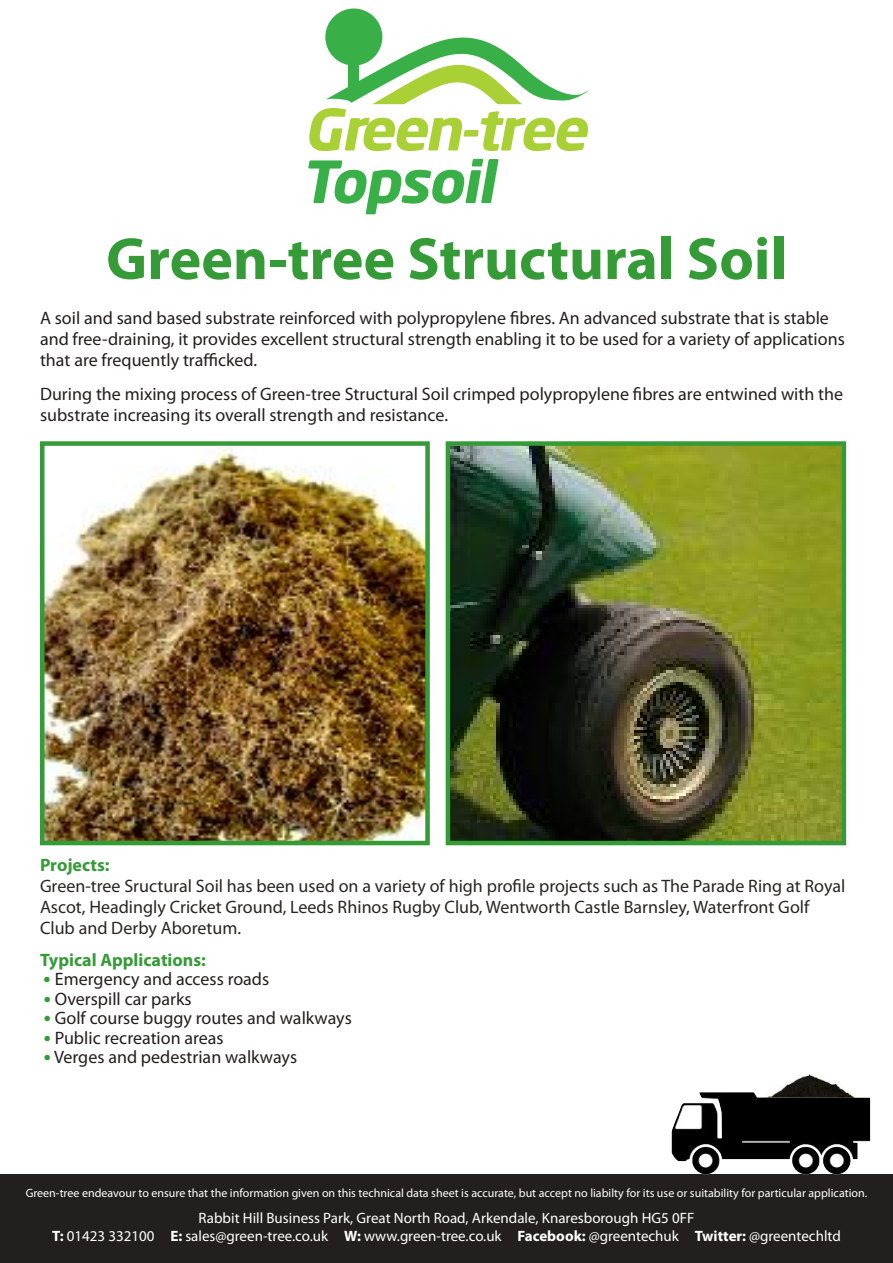
<style>
.page{position:relative;width:893px;height:1263px;background:#fff}
.page>*{position:absolute;margin:0;border:0;box-sizing:border-box;transform-origin:0 0}
.t1{font:700 60px "Myriad Pro";color:#359b37}
.t2{font:italic 700 57.45px "Neo Sans";color:#38af47;scale:1.07 1}
.t3{font:italic 700 56.55px "Neo Sans";color:#a9d035;scale:1.07 1}
.t4{font:18px/21px "Myriad Pro";color:#241f1f}
.t5{font:18px/21px "Myriad Pro";color:#282624}
.t6{font:700 18px "Myriad Pro";color:#359b37}
.t7{font:15px/18px "Myriad Pro";color:#fff;text-align:center}
.t8{font:12px "Myriad Pro";color:#fff}
.s1{font-weight:700;font-size:21px;color:#359b37}
.s2{font-weight:700}
</style>
<div class="page">
<div style="left:0;top:1174px;width:893px;height:89px;background:#241f1f"></div>
<img style="left:778px;top:1074px;width:68px;height:18px">
<img style="left:672px;top:1092px;width:198px;height:82px">
<svg style="left:326px;top:25px;width:264px;height:79px"></svg>
<div style="left:325px;top:9px;width:57px;height:57px;background:#38af47;border-radius:50%"></div>
<div style="left:349px;top:58px;width:10px;height:33px;background:#38af47"></div>
<img style="left:45px;top:447px;width:380px;height:393px">
<div style="left:40px;top:441px;width:390px;height:404px;border:4px solid #359b37"></div>
<img style="left:451px;top:446px;width:390px;height:394px">
<div style="left:446px;top:441px;width:400px;height:404px;border:4px solid #359b37"></div>
<h3 class="t3" style="left:303px;top:107px;width:276px">Green-tree</h3>
<h2 class="t2" style="left:301px;top:159px;width:192px">Topsoil</h2>
<h1 class="t1" style="left:106px;top:236px;width:682px">Green-tree Structural Soil</h1>
<p class="t4" style="left:40px;top:309px;width:806px">A soil and sand based substrate reinforced with polypropylene fibres. An advanced substrate that is stable and free-draining, it provides excellent structural strength enabling it to be used for a variety of applications that are frequently trafficked.</p>
<p class="t4" style="left:40px;top:385px;width:805px">During the mixing process of Green-tree Structural Soil crimped polypropylene fibres are entwined with the substrate increasing its overall strength and resistance.</p>
<p class="t6" style="left:40px;top:858px;width:71px">Projects:</p>
<p class="t5" style="left:40px;top:876px;width:807px">Green-tree Sructural Soil has been used on a variety of high profile projects such as The Parade Ring at Royal<br>Ascot, Headingly Cricket Ground, Leeds Rhinos Rugby Club, Wentworth Castle Barnsley, Waterfront Golf<br>Club and Derby Aboretum.</p>
<p class="t6" style="left:40px;top:953px;width:167px">Typical Applications:</p>
<p class="t4" style="left:44px;top:970px;width:227px"><span class="s1">•</span> Emergency and access roads</p>
<p class="t4" style="left:44px;top:990px;width:149px"><span class="s1">•</span> Overspill car parks</p>
<p class="t4" style="left:44px;top:1009px;width:309px"><span class="s1">•</span> Golf course buggy routes and walkways</p>
<p class="t4" style="left:44px;top:1029px;width:181px"><span class="s1">•</span> Public recreation areas</p>
<p class="t4" style="left:44px;top:1048px;width:255px"><span class="s1">•</span> Verges and pedestrian walkways</p>
<p class="t8" style="left:26px;top:1188px;width:843px">Green-tree endeavour to ensure that the information given on this technical data sheet is accurate, but accept no liabilty for its use or suitability for particular application.</p>
<p class="t7" style="left:52px;top:1210px;width:790px">Rabbit Hill Business Park, Great North Road, Arkendale, Knaresborough HG5 0FF<br><span class="s2">T:</span> 01423 332100 <span class="s2">E:</span> sales@green-tree.co.uk <span class="s2">W:</span> www.green-tree.co.uk <span class="s2">Facebook:</span> @greentechuk <span class="s2">Twitter:</span> @greentechltd</p>
</div>
